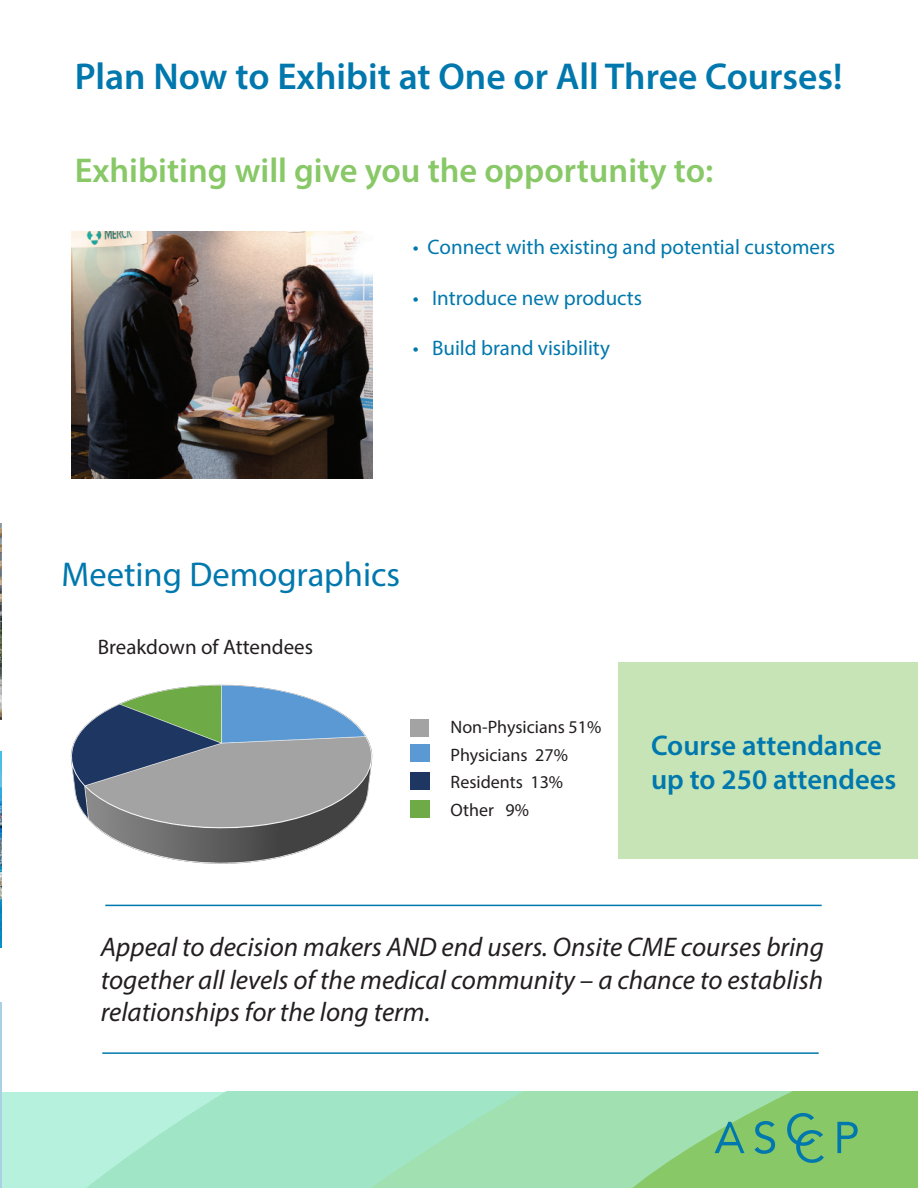
<style>
.page{position:relative;width:918px;height:1188px;background:#fff}
.page>*{position:absolute;margin:0;border:0;box-sizing:border-box;transform-origin:0 0}
.t1{font:600 37.5px "Myriad Pro";color:#0078ad}
.t2{font:600 34.5px "Myriad Pro";color:#88c867}
.t3{font:34.5px "Myriad Pro";color:#0078ad}
.t4{font:600 28.5px/34.2px "Myriad Pro";color:#0078ad}
.t5{font:italic 27px/32.4px "Myriad Pro";color:#231f20;text-align:justify}
.t6{font:21px "Myriad Pro";color:#0078ad}
.t7{font:21px "Myriad Pro";color:#231f20}
.t8{font:18px "Myriad Pro";color:#231f20}
</style>
<div class="page">
<svg style="left:2px;top:1092px;width:234px;height:96px;background:#aeecd4"></svg>
<svg style="left:236px;top:1092px;width:324px;height:96px;background:#a0e3be"></svg>
<svg style="left:560px;top:1092px;width:358px;height:96px;background:#8dce87"></svg>
<hr style="left:0;top:0;width:1px;height:1188px;background:#b6f1dd">
<div style="left:618px;top:662px;width:300px;height:197px;background:#c6e4b6"></div>
<img style="left:72px;top:231px;width:300px;height:247px">
<div style="left:410px;top:719px;width:18px;height:18px;background:#a3a3a3"></div>
<div style="left:410px;top:744px;width:20px;height:18px;background:#5a99d3"></div>
<div style="left:410px;top:772px;width:20px;height:18px;background:#1e3662"></div>
<div style="left:410px;top:800px;width:20px;height:18px;background:#6eab46"></div>
<hr style="left:105px;top:905px;width:717px;height:1px;background:#0078ad">
<hr style="left:102px;top:1052px;width:717px;height:2px;background:#0078ad">
<img style="left:70px;top:684px;width:303px;height:180px">
<img style="left:0;top:524px;width:1px;height:196px">
<img style="left:0;top:752px;width:1px;height:196px">
<hr style="left:0;top:1002px;width:2px;height:186px;background:#aad0e5">
<p class="t1" style="left:75px;top:52px;width:769px">Plan Now to Exhibit at One or All Three Courses!</p>
<p class="t2" style="left:75px;top:149px;width:640px">Exhibiting will give you the opportunity to:</p>
<p class="t6" style="left:413px;top:235px;width:424px">• Connect with existing and potential customers</p>
<p class="t6" style="left:413px;top:285px;width:231px">• Introduce new products</p>
<p class="t6" style="left:413px;top:335px;width:199px">• Build brand visibility</p>
<p class="t3" style="left:62px;top:553px;width:340px">Meeting Demographics</p>
<p class="t7" style="left:98px;top:634px;width:217px">Breakdown of Attendees</p>
<p class="t8" style="left:451px;top:716px;width:152px">Non-Physicians 51%</p>
<p class="t8" style="left:451px;top:744px;width:119px">Physicians 27%</p>
<p class="t8" style="left:451px;top:771px;width:114px">Residents 13%</p>
<p class="t8" style="left:451px;top:799px;width:80px">Other 9%</p>
<p class="t4" style="left:651px;top:728px;width:247px">Course attendance up to 250 attendees</p>
<p class="t5" style="left:101px;top:931px;width:725px">Appeal to decision makers AND end users. Onsite CME courses bring together all levels of the medical community – a chance to establish relationships for the long term.</p>
</div>
